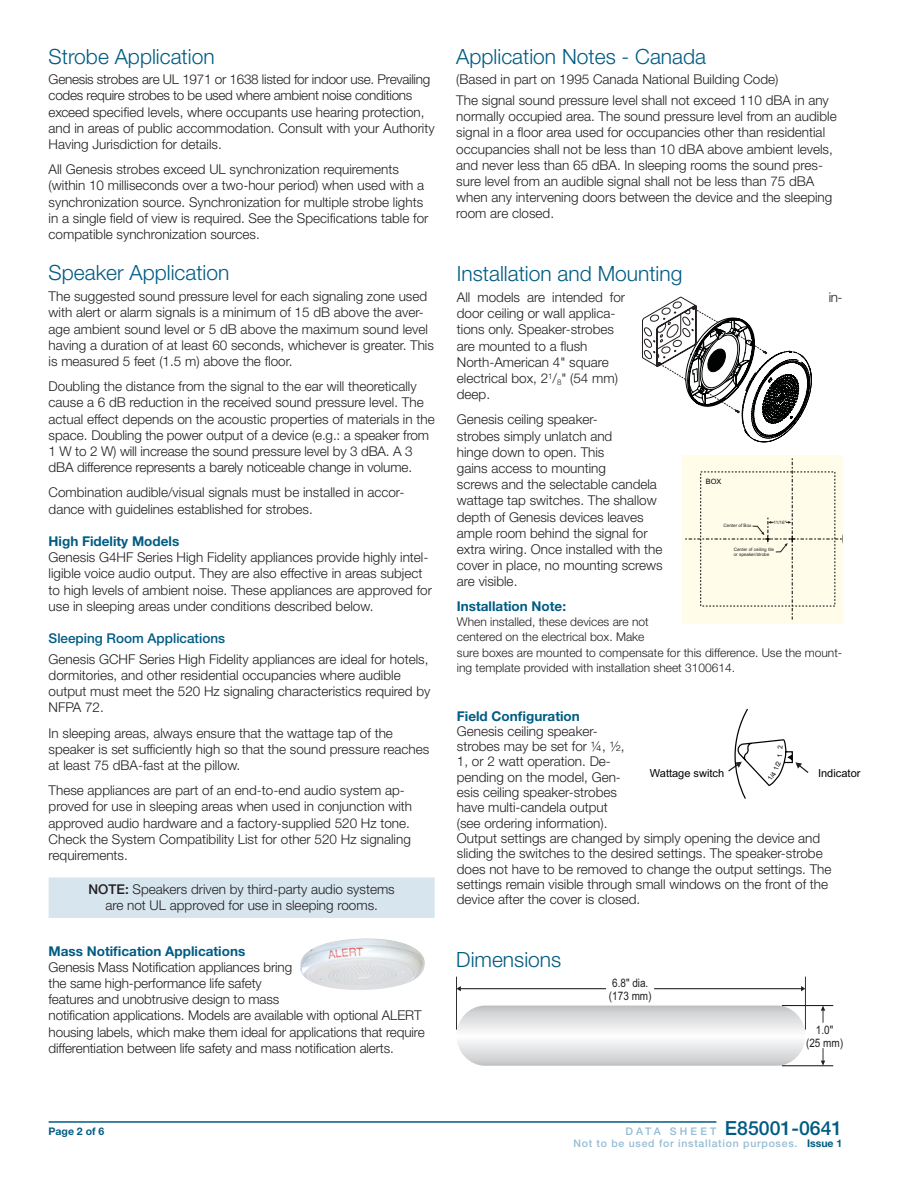
<style>
.page{position:relative;width:918px;height:1188px;background:#fff}
.page>*{position:absolute;margin:0;border:0;box-sizing:border-box;transform-origin:0 0}
.HEAD{font:300 21px "Helvetica Neue LT Std";color:#005c83}
.t1{font:500 19.5px "Helvetica Neue LT Std";color:#005c83}
.BODY{font:300 13.5px/16.2px "Helvetica Neue LT Std";color:#231f20}
.BODY-2{font:700 13.5px "Helvetica Neue LT Std";color:#005c83}
.BODY-3{font:500 13.5px "Helvetica Neue LT Std";color:#005c83}
.BODY-4{font:300 12px/15.3px "Helvetica Neue LT Std";color:#231f20}
.t2{font:11.7px/13px "Arial";color:#231f20;text-align:center;scale:.85 1}
.t3{font:11.1px "Arial";color:#010202}
.t4{font:500 10.5px "Helvetica Neue LT Std";letter-spacing:.07em;color:#94bcd3}
.t5{font:700 10.5px "Helvetica Neue LT Std";color:#005c83}
.t6{font:7.35px "Arial";color:#010202}
.t7{font:4.65px/5.1px "Arial";color:#231f20}
.s1{font-weight:500}
.s2{font-size:10.5px;color:#94bcd3}
.s3{font-weight:700;color:#005c83}
</style>
<div class="page">
<hr style="left:49px;top:1121px;width:667px;height:2px;background:#005c83">
<div style="left:49px;top:877px;width:386px;height:41px;background:#d7e5ee"></div>
<img style="left:302px;top:938px;width:65px;height:20px">
<div style="left:682px;top:455px;width:160px;height:169px;background:#fffde9"></div>
<svg style="left:685px;top:458px;width:157px;height:162px"></svg>
<svg style="left:456px;top:1006px;width:349px;height:60px"></svg>
<hr style="left:782px;top:1005px;width:51px;height:1px;background:#231f20">
<hr style="left:782px;top:1065px;width:51px;height:1px;background:#231f20">
<svg style="left:821px;top:1006px;width:4px;height:17px"></svg>
<svg style="left:821px;top:1048px;width:4px;height:18px"></svg>
<hr style="left:805px;top:977px;width:1px;height:53px;background:#231f20">
<hr style="left:456px;top:977px;width:1px;height:53px;background:#231f20">
<hr style="left:654px;top:988px;width:147px;height:1px;background:#231f20">
<svg style="left:801px;top:986px;width:4px;height:5px"></svg>
<hr style="left:461px;top:988px;width:145px;height:1px;background:#231f20">
<svg style="left:456px;top:986px;width:5px;height:5px"></svg>
<svg style="left:642px;top:297px;width:170px;height:145px"></svg>
<svg style="left:728px;top:708px;width:81px;height:91px"></svg>
<p class="HEAD" style="left:49px;top:43px;width:168px">Strobe Application</p>
<p class="BODY" style="left:49px;top:71px;width:388px">Genesis strobes are UL 1971 or 1638 listed for indoor use. Prevailing codes require strobes to be used where ambient noise conditions exceed specified levels, where occupants use hearing protection, and in areas of public accommodation. Consult with your Authority Having Jurisdiction for details.</p>
<p class="BODY" style="left:49px;top:161px;width:381px">All Genesis strobes exceed UL synchronization requirements (within 10 milliseconds over a two-hour period) when used with a synchronization source. Synchronization for multiple strobe lights in a single field of view is required. See the Specifications table for compatible synchronization sources.</p>
<p class="HEAD" style="left:49px;top:260px;width:182px">Speaker Application</p>
<p class="BODY" style="left:49px;top:288px;width:387px">The suggested sound pressure level for each signaling zone used with alert or alarm signals is a minimum of 15 dB above the aver&shy;age ambient sound level or 5 dB above the maximum sound level having a duration of at least 60 seconds, whichever is greater. This is measured 5 feet (1.5 m) above the floor.</p>
<p class="BODY" style="left:49px;top:378px;width:388px">Doubling the distance from the signal to the ear will theoretically cause a 6 dB reduction in the received sound pressure level. The actual effect depends on the acoustic properties of materials in the space. Doubling the power output of a device (e.g.: a speaker from 1 W to 2 W) will increase the sound pressure level by 3 dBA. A 3 dBA difference represents a barely noticeable change in volume.</p>
<p class="BODY" style="left:49px;top:484px;width:357px">Combination audible/visual signals must be installed in accor&shy;dance with guidelines established for strobes.</p>
<p class="BODY-2" style="left:49px;top:533px;width:132px">High Fidelity Models</p>
<p class="BODY" style="left:49px;top:549px;width:385px">Genesis G4HF Series High Fidelity appliances provide highly intel&shy;ligible voice audio output. They are also effective in areas subject to high levels of ambient noise. These appliances are approved for use in sleeping areas under conditions described below.</p>
<p class="BODY-3" style="left:49px;top:630px;width:178px">Sleeping Room Applications</p>
<p class="BODY" style="left:49px;top:651px;width:383px">Genesis GCHF Series High Fidelity appliances are ideal for hotels, dormitories, and other residential occupancies where audible output must meet the 520 Hz signaling characteristics required by NFPA 72.</p>
<p class="BODY" style="left:49px;top:725px;width:382px">In sleeping areas, always ensure that the wattage tap of the speaker is set sufficiently high so that the sound pressure reaches at least 75 dBA-fast at the pillow.</p>
<p class="BODY" style="left:49px;top:782px;width:365px">These appliances are part of an end-to-end audio system ap&shy;proved for use in sleeping areas when used in conjunction with approved audio hardware and a factory-supplied 520 Hz tone.<br>Check the System Compatibility List for other 520 Hz signaling requirements.</p>
<p class="BODY" style="left:89px;top:881px;width:308px;text-align:center"><span class="s1">NOTE:</span> Speakers driven by third-party audio systems are not UL approved for use in sleeping rooms.</p>
<p class="BODY-2" style="left:49px;top:942px;width:198px">Mass Notification Applications</p>
<p class="BODY" style="left:49px;top:959px;width:378px">Genesis Mass Notification appliances bring<br>the same high-performance life safety<br>features and unobtrusive design to mass<br>notification applications. Models are available with optional ALERT housing labels, which make them ideal for applications that require differentiation between life safety and mass notification alerts.</p>
<p class="HEAD" style="left:456px;top:43px;width:251px">Application Notes - Canada</p>
<p class="BODY" style="left:456px;top:71px;width:324px">(Based in part on 1995 Canada National Building Code)</p>
<p class="BODY" style="left:456px;top:92px;width:382px">The signal sound pressure level shall not exceed 110 dBA in any normally occupied area. The sound pressure level from an audible signal in a floor area used for occupancies other than residential occupancies shall not be less than 10 dBA above ambient levels, and never less than 65 dBA. In sleeping rooms the sound pres&shy;sure level from an audible signal shall not be less than 75 dBA when any intervening doors between the device and the sleeping room are closed.</p>
<p class="HEAD" style="left:457px;top:261px;width:227px">Installation and Mounting</p>
<p class="BODY" style="left:457px;top:289px;width:170px">All models are intended for</p>
<p class="BODY" style="left:829px;top:289px;width:15px">in-</p>
<p class="BODY" style="left:457px;top:305px;width:163px">door ceiling or wall applica&shy;tions only. Speaker-strobes are mounted to a flush<br>North-American 4" square electrical box, 2<sup>1</sup>/<sub>8</sub>" (54 mm) deep.</p>
<p class="BODY" style="left:457px;top:411px;width:207px">Genesis ceiling speaker-<br>strobes simply unlatch and<br>hinge down to open. This<br>gains access to mounting<br>screws and the selectable candela wattage tap switches. The shallow depth of Genesis devices leaves ample room behind the signal for extra wiring. Once installed with the cover in place, no mounting screws are visible.</p>
<p class="BODY-2" style="left:457px;top:598px;width:111px">Installation Note:</p>
<p class="BODY-4" style="left:457px;top:614px;width:387px">When installed, these devices are not<br>centered on the electrical box. Make<br>sure boxes are mounted to compensate for this difference. Use the mount&shy;ing template provided with installation sheet 3100614.</p>
<p class="BODY-2" style="left:457px;top:707px;width:124px">Field Configuration</p>
<p class="BODY" style="left:457px;top:723px;width:376px;line-height:15.3px">Genesis ceiling speaker-<br>strobes may be set for ¼, ½,<br>1, or 2 watt operation. De-<br>pending on the model, Gen-<br>esis ceiling speaker-strobes<br>have multi-candela output<br>(see ordering information).<br>Output settings are changed by simply opening the device and sliding the switches to the desired settings. The speaker-strobe does not have to be removed to change the output settings. The settings remain visible through small windows on the front of the device after the cover is closed.</p>
<p class="t6" style="left:706px;top:477px;width:17px">BOX</p>
<p class="t7" style="left:774px;top:520px;width:14px">11/16"</p>
<p class="t7" style="left:724px;top:523px;width:30px">Center of Box</p>
<p class="t7" style="left:734px;top:546px;width:42px">Center of ceiling tile or speaker/strobe</p>
<p class="t3" style="left:650px;top:766px;width:76px">Wattage switch</p>
<p class="t3" style="left:818px;top:766px;width:44px">Indicator</p>
<p class="HEAD" style="left:456px;top:947px;width:106px">Dimensions</p>
<p class="t2" style="left:609px;top:977px;width:52px;text-align:left">6.8" dia. (173 mm)</p>
<p class="t2" style="left:806px;top:1023px;width:45px">1.0"<br>(25 mm)</p>
<p class="t5" style="left:49px;top:1124px;width:57px">Page 2 of 6</p>
<p class="t1" style="left:625px;top:1116px;width:219px"><span class="s2">D A T A S H E E T</span> E85001-0641</p>
<p class="t4" style="left:573px;top:1137px;width:270px">Not to be used for installation purposes. <span class="s3">Issue 1</span></p>
</div>
